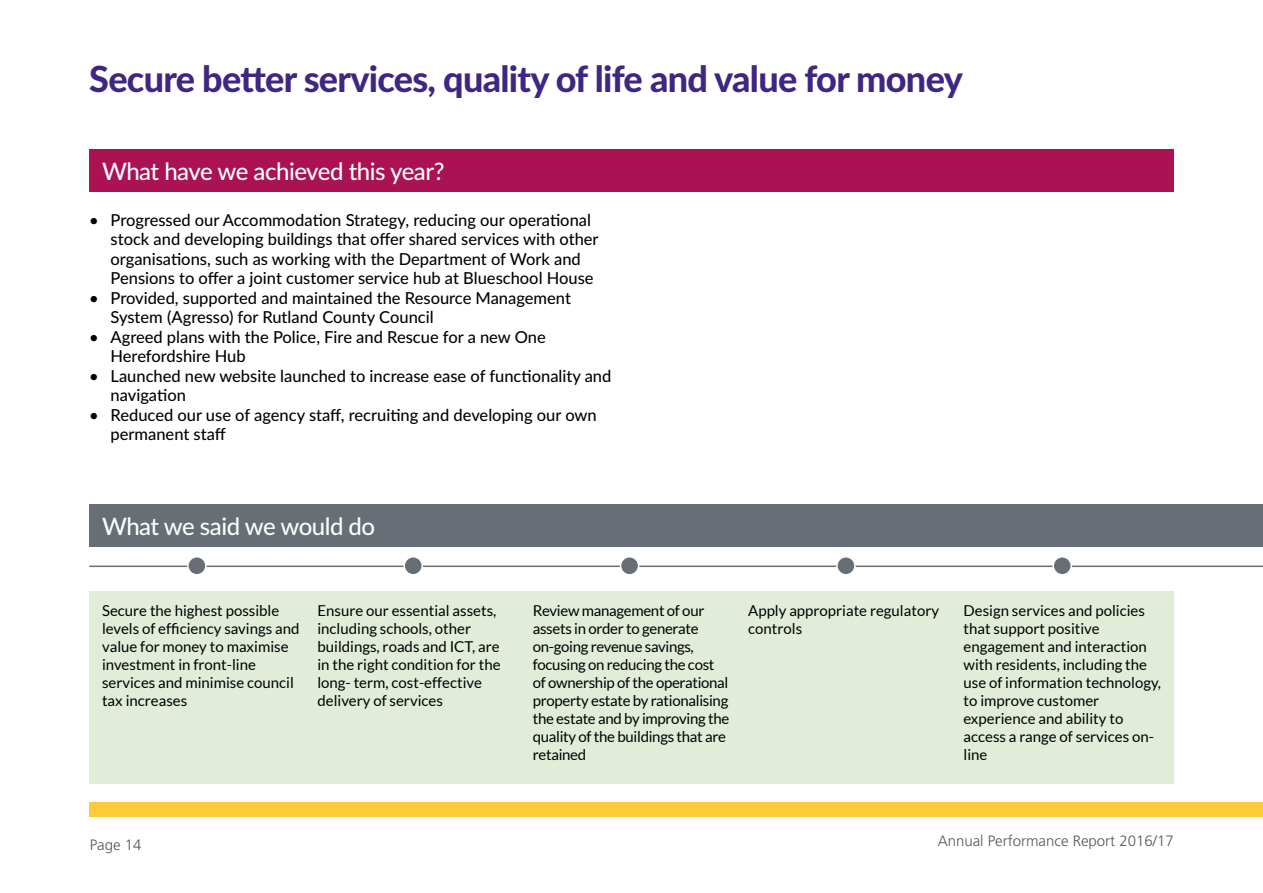
<style>
.page{position:relative;width:1263px;height:893px;background:#fff}
.page>*{position:absolute;margin:0;border:0;box-sizing:border-box;transform-origin:0 0}
.t1{font:800 36px "Lato";letter-spacing:-.02em;color:#402683}
.t2{font:500 24px "Lato";letter-spacing:-.02em;color:#fff}
.t3{font:500 16.5px/19.5px "Lato";color:#000}
.t4{font:15px/18px "Lato";color:#000}
.t5{font:15px/18px "Lato";letter-spacing:-.02em;color:#000}
.t6{font:300 15px "Frutiger";color:#575756}
</style>
<div class="page">
<div style="left:89px;top:149px;width:1085px;height:42px;background:#ab1254"></div>
<div style="left:89px;top:802px;width:1174px;height:15px;background:#ffca38"></div>
<div style="left:89px;top:591px;width:1085px;height:192px;background:#e2edd9"></div>
<hr style="left:89px;top:566px;width:1174px;height:1px;background:#686e75">
<div style="left:188px;top:557px;width:18px;height:18px;background:#686e75;border-radius:50%"></div>
<div style="left:187px;top:556px;width:20px;height:20px;border:2px solid #fff;border-radius:50%"></div>
<div style="left:404px;top:557px;width:18px;height:18px;background:#686e75;border-radius:50%"></div>
<div style="left:403px;top:556px;width:20px;height:20px;border:2px solid #fff;border-radius:50%"></div>
<div style="left:620px;top:557px;width:19px;height:18px;background:#686e75;border-radius:50%"></div>
<div style="left:620px;top:556px;width:19px;height:20px;border:2px solid #fff;border-radius:50%"></div>
<div style="left:837px;top:557px;width:18px;height:18px;background:#686e75;border-radius:50%"></div>
<div style="left:836px;top:556px;width:20px;height:20px;border:2px solid #fff;border-radius:50%"></div>
<div style="left:1053px;top:557px;width:18px;height:18px;background:#686e75;border-radius:50%"></div>
<div style="left:1052px;top:556px;width:20px;height:20px;border:2px solid #fff;border-radius:50%"></div>
<div style="left:89px;top:504px;width:1174px;height:42px;background:#686e75"></div>
<p class="t1" style="left:89px;top:52px;width:875px">Secure better services, quality of life and value for money</p>
<p class="t2" style="left:102px;top:154px;width:344px">What have we achieved this year?</p>
<p class="t3" style="left:111px;top:209px;width:490px;text-indent:-21px">• Progressed our Accommodation Strategy, reducing our operational stock and developing buildings that offer shared services with other organisations, such as working with the Department of Work and Pensions to offer a joint customer service hub at Blueschool House</p>
<p class="t3" style="left:111px;top:287px;width:462px;text-indent:-21px">• Provided, supported and maintained the Resource Management<br>System (Agresso) for Rutland County Council</p>
<p class="t3" style="left:111px;top:326px;width:437px;text-indent:-21px">• Agreed plans with the Police, Fire and Rescue for a new One<br>Herefordshire Hub</p>
<p class="t3" style="left:111px;top:365px;width:502px;text-indent:-21px">• Launched new website launched to increase ease of functionality and navigation</p>
<p class="t3" style="left:111px;top:404px;width:488px;text-indent:-21px">• Reduced our use of agency staff, recruiting and developing our own permanent staff</p>
<p class="t2" style="left:102px;top:509px;width:275px">What we said we would do</p>
<p class="t4" style="left:102px;top:601px;width:199px">Secure the highest possible levels of efficiency savings and value for money to maximise investment in front-line services and minimise council tax increases</p>
<p class="t4" style="left:317px;top:601px;width:185px">Ensure our essential assets, including schools, other buildings, roads and ICT, are in the right condition for the long- term, cost-effective delivery of services</p>
<p class="t5" style="left:533px;top:601px;width:198px">Review management of our assets in order to generate on-going revenue savings, focusing on reducing the cost of ownership of the operational property estate by rationalising the estate and by improving the quality of the buildings that are retained</p>
<p class="t4" style="left:748px;top:601px;width:192px">Apply appropriate regulatory controls</p>
<p class="t4" style="left:963px;top:601px;width:199px">Design services and policies that support positive engagement and interaction with residents, including the use of information technology, to improve customer experience and ability to access a range of services on&shy;line</p>
<p class="t6" style="left:90px;top:836px;width:53px">Page 14</p>
<p class="t6" style="left:938px;top:832px;width:237px">Annual Performance Report 2016/17</p>
</div>
